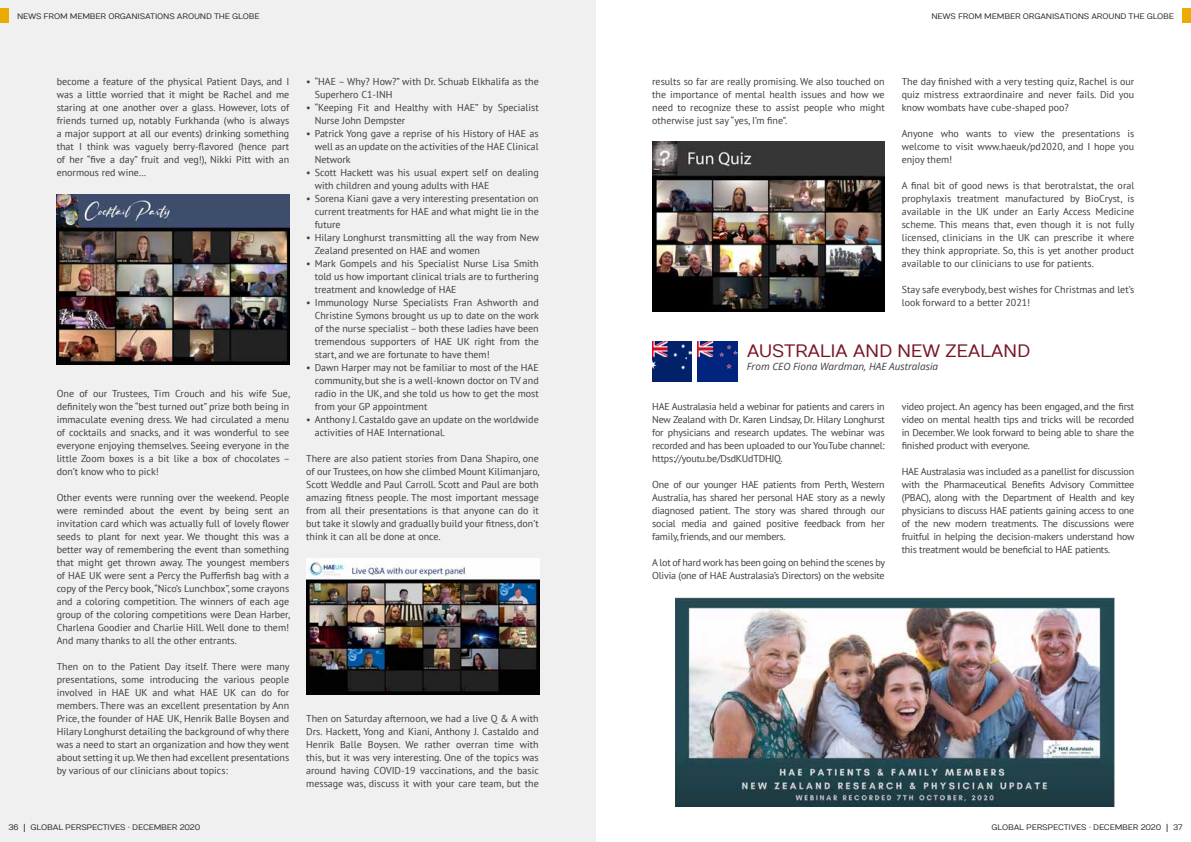
<style>
.page{position:relative;width:1191px;height:842px;background:#fff}
.page>*{position:absolute;margin:0;border:0;box-sizing:border-box;transform-origin:0 0}
.t1{font:18px "Numans";letter-spacing:-.02em;color:#791527}
.t2{font:10px/13px "PT Sans";color:#3e3d40;text-align:justify}
.t3{font:10px/13px "PT Sans";letter-spacing:-.02em;color:#3e3d40}
.t4{font:italic 10px "Open Sans";color:#3e3d40}
.t5{font:8px "Numans";letter-spacing:-.02em;color:#282829}
</style>
<div class="page">
<div style="left:0;top:0;width:595px;height:842px;background:#f0f0f1"></div>
<div style="left:0;top:9px;width:9px;height:14px;background:#ebab02"></div>
<div style="left:1182px;top:9px;width:9px;height:14px;background:#ebab02"></div>
<img style="left:652px;top:341px;width:40px;height:40px">
<img style="left:697px;top:341px;width:40px;height:40px">
<img style="left:57px;top:194px;width:232px;height:170px">
<img style="left:306px;top:558px;width:233px;height:137px">
<img style="left:652px;top:141px;width:232px;height:170px">
<img style="left:675px;top:597px;width:439px;height:210px">
<p class="t5" style="left:17px;top:12px;width:244px">NEWS FROM MEMBER ORGANISATIONS AROUND THE GLOBE</p>
<p class="t5" style="left:931px;top:12px;width:244px">NEWS FROM MEMBER ORGANISATIONS AROUND THE GLOBE</p>
<p class="t2" style="left:57px;top:75px;width:234px">become a feature of the physical Patient Days, and I was a little worried that it might be Rachel and me staring at one another over a glass. However, lots of friends turned up, notably Furkhanda (who is always a major support at all our events) drinking something that I think was vaguely berry-flavored (hence part of her “five a day” fruit and veg!), Nikki Pitt with an enormous red wine…</p>
<p class="t2" style="left:57px;top:387px;width:235px">One of our Trustees, Tim Crouch and his wife Sue, definitely won the “best turned out” prize both being in immaculate evening dress. We had circulated a menu of cocktails and snacks, and it was wonderful to see everyone enjoying themselves. Seeing everyone in the little Zoom boxes is a bit like a box of chocolates – don’t know who to pick!</p>
<p class="t2" style="left:57px;top:491px;width:235px">Other events were running over the weekend. People were reminded about the event by being sent an invitation card which was actually full of lovely flower seeds to plant for next year. We thought this was a better way of remembering the event than something that might get thrown away. The youngest members of HAE UK were sent a Percy the Pufferfish bag with a copy of the Percy book, “Nico’s Lunchbox”, some crayons and a coloring competition. The winners of each age group of the coloring competitions were Dean Harber, Charlena Goodier and Charlie Hill. Well done to them!<br>And many thanks to all the other entrants.</p>
<p class="t2" style="left:57px;top:660px;width:234px">Then on to the Patient Day itself. There were many presentations, some introducing the various people involved in HAE UK and what HAE UK can do for members. There was an excellent presentation by Ann Price, the founder of HAE UK, Henrik Balle Boysen and Hilary Longhurst detailing the background of why there was a need to start an organization and how they went about setting it up. We then had excellent presentations by various of our clinicians about topics:</p>
<p class="t2" style="left:315px;top:75px;width:225px;text-indent:-9px">• “HAE – Why? How?” with Dr. Schuab Elkhalifa as the<br>Superhero C1-INH</p>
<p class="t2" style="left:315px;top:101px;width:225px;text-indent:-9px">• “Keeping Fit and Healthy with HAE” by Specialist<br>Nurse John Dempster</p>
<p class="t2" style="left:315px;top:127px;width:225px;text-indent:-9px">• Patrick Yong gave a reprise of his History of HAE as well as an update on the activities of the HAE Clinical Network</p>
<p class="t2" style="left:315px;top:166px;width:225px;text-indent:-9px">• Scott Hackett was his usual expert self on dealing with children and young adults with HAE</p>
<p class="t2" style="left:315px;top:192px;width:225px;text-indent:-9px">• Sorena Kiani gave a very interesting presentation on current treatments for HAE and what might lie in the future</p>
<p class="t2" style="left:315px;top:231px;width:226px;text-indent:-9px">• Hilary Longhurst transmitting all the way from New<br>Zealand presented on HAE and women</p>
<p class="t2" style="left:315px;top:257px;width:225px;text-indent:-9px">• Mark Gompels and his Specialist Nurse Lisa Smith told us how important clinical trials are to furthering treatment and knowledge of HAE</p>
<p class="t2" style="left:315px;top:296px;width:226px;text-indent:-9px">• Immunology Nurse Specialists Fran Ashworth and Christine Symons brought us up to date on the work of the nurse specialist – both these ladies have been tremendous supporters of HAE UK right from the start, and we are fortunate to have them!</p>
<p class="t2" style="left:315px;top:361px;width:225px;text-indent:-9px">• Dawn Harper may not be familiar to most of the HAE community, but she is a well-known doctor on TV and radio in the UK, and she told us how to get the most from your GP appointment</p>
<p class="t2" style="left:315px;top:413px;width:225px;text-indent:-9px">• Anthony J. Castaldo gave an update on the worldwide activities of HAE International.</p>
<p class="t2" style="left:306px;top:452px;width:235px">There are also patient stories from Dana Shapiro, one of our Trustees, on how she climbed Mount Kilimanjaro, Scott Weddle and Paul Carroll. Scott and Paul are both amazing fitness people. The most important message from all their presentations is that anyone can do it but take it slowly and gradually build your fitness, don’t think it can all be done at once.</p>
<p class="t2" style="left:306px;top:712px;width:234px">Then on Saturday afternoon, we had a live Q &amp; A with Drs. Hackett, Yong and Kiani, Anthony J. Castaldo and Henrik Balle Boysen. We rather overran time with this, but it was very interesting. One of the topics was around having COVID-19 vaccinations, and the basic message was, discuss it with your care team, but the</p>
<p class="t2" style="left:652px;top:75px;width:234px">results so far are really promising. We also touched on the importance of mental health issues and how we need to recognize these to assist people who might otherwise just say “yes, I’m fine”.</p>
<p class="t2" style="left:901px;top:75px;width:234px">The day finished with a very testing quiz, Rachel is our quiz mistress extraordinaire and never fails. Did you know wombats have cube-shaped poo?</p>
<p class="t2" style="left:901px;top:127px;width:234px">Anyone who wants to view the presentations is welcome to visit www.haeuk/pd2020, and I hope you enjoy them!</p>
<p class="t2" style="left:901px;top:179px;width:234px">A final bit of good news is that berotralstat, the oral prophylaxis treatment manufactured by BioCryst, is available in the UK under an Early Access Medicine scheme. This means that, even though it is not fully licensed, clinicians in the UK can prescribe it where they think appropriate. So, this is yet another product available to our clinicians to use for patients.</p>
<p class="t2" style="left:901px;top:283px;width:234px">Stay safe everybody, best wishes for Christmas and let’s look forward to a better 2021!</p>
<h1 class="t1" style="left:747px;top:341px;width:285px">AUSTRALIA AND NEW ZEALAND</h1>
<p class="t4" style="left:747px;top:360px;width:193px">From CEO Fiona Wardman, HAE Australasia</p>
<p class="t2" style="left:652px;top:400px;width:234px">HAE Australasia held a webinar for patients and carers in New Zealand with Dr. Karen Lindsay, Dr. Hilary Longhurst for physicians and research updates. The webinar was recorded and has been uploaded to our YouTube channel: https://youtu.be/DsdKUdTDHJQ.</p>
<p class="t2" style="left:652px;top:478px;width:234px">One of our younger HAE patients from Perth, Western Australia, has shared her personal HAE story as a newly diagnosed patient. The story was shared through our social media and gained positive feedback from her family, friends, and our members.</p>
<p class="t3" style="left:652px;top:556px;width:234px">A lot of hard work has been going on behind the scenes by<br>Olivia (one of HAE Australasia’s Directors) on the website</p>
<p class="t2" style="left:901px;top:400px;width:234px">video project. An agency has been engaged, and the first video on mental health tips and tricks will be recorded in December. We look forward to being able to share the finished product with everyone.</p>
<p class="t2" style="left:901px;top:465px;width:234px">HAE Australasia was included as a panellist for discussion with the Pharmaceutical Benefits Advisory Committee (PBAC), along with the Department of Health and key physicians to discuss HAE patients gaining access to one of the new modern treatments. The discussions were fruitful in helping the decision-makers understand how this treatment would be beneficial to HAE patients.</p>
<p class="t5" style="left:9px;top:822px;width:193px">36 ⎮ GLOBAL PERSPECTIVES · DECEMBER 2020</p>
<p class="t5" style="left:991px;top:822px;width:192px">GLOBAL PERSPECTIVES · DECEMBER 2020 ⎮ 37</p>
</div>
